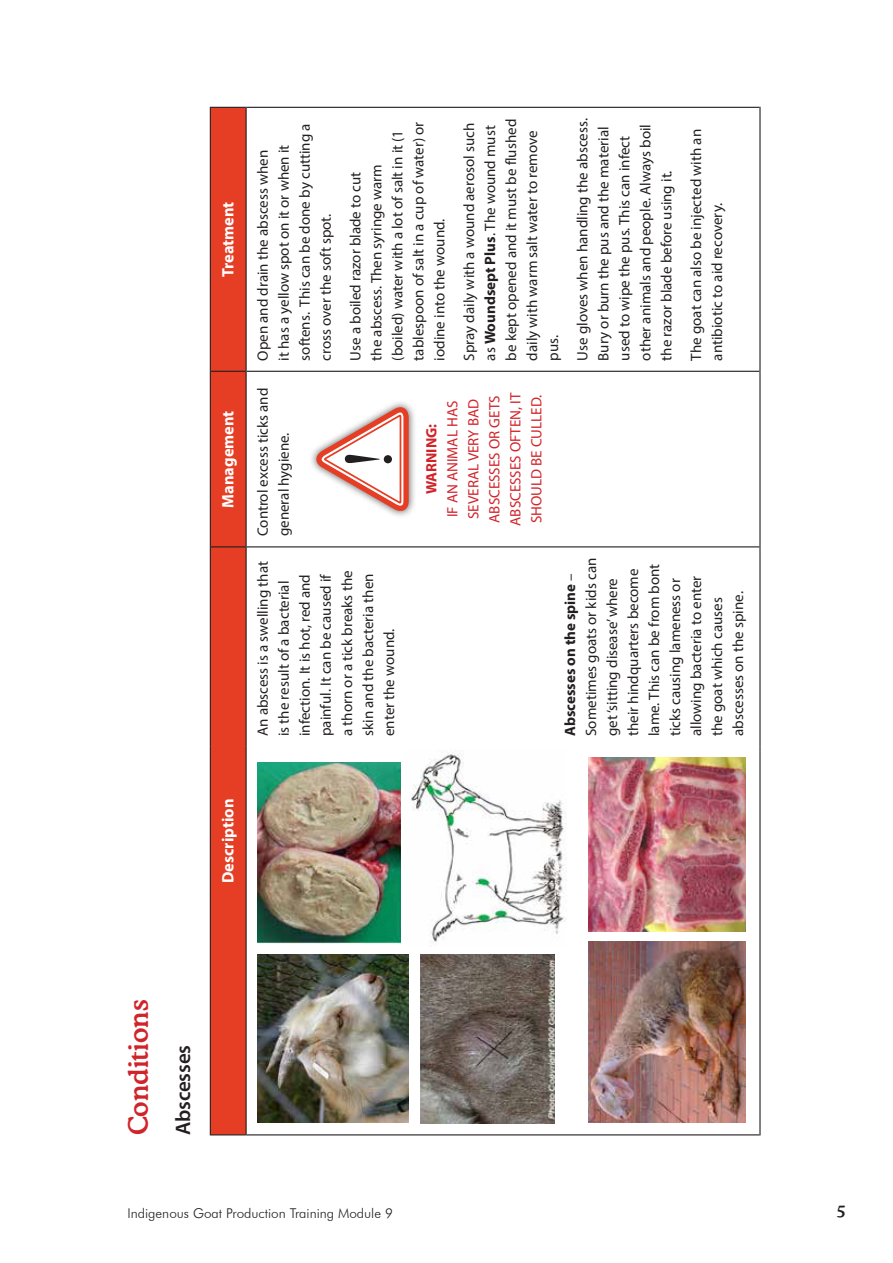
<style>
.page{position:relative;width:893px;height:1263px;background:#fff}
.page>*{position:absolute;margin:0;border:0;box-sizing:border-box;transform-origin:0 0}
.t1{font:69.15px "Bask Old Face";color:#231f20}
.t2{font:500 27px "Cooper BT";color:#d1232a}
.t3{font:600 21px "Myriad Pro";letter-spacing:-.005em;color:#231f20}
.t4{font:700 16.5px "Myriad Pro";color:#fff}
.t5{font:500 16.5px "Cooper BT";color:#231f20}
.t6{font:15px/21px "Myriad Pro";color:#231f20}
.t7{font:15px/21px "Myriad Pro";color:#d1232a;text-align:center}
.t8{font:700 15px "Myriad Pro";color:#d1232a}
.t9{font:300 13.5px "Futura BT";color:#231f20}
.s1{font-weight:700}
</style>
<div class="page">
<div style="left:211px;top:108px;width:35px;height:1026px;background:#e53e25"></div>
<hr style="left:210px;top:747px;width:1px;height:388px;background:#231f20">
<hr style="left:211px;top:1134px;width:35px;height:1px;background:#231f20">
<hr style="left:210px;top:547px;width:1px;height:200px;background:#231f20">
<hr style="left:210px;top:371px;width:1px;height:176px;background:#231f20">
<hr style="left:211px;top:546px;width:35px;height:1px;background:#231f20">
<hr style="left:210px;top:107px;width:1px;height:264px;background:#231f20">
<hr style="left:211px;top:371px;width:35px;height:1px;background:#231f20">
<hr style="left:211px;top:107px;width:35px;height:1px;background:#231f20">
<hr style="left:246px;top:747px;width:1px;height:388px;background:#231f20">
<hr style="left:247px;top:1134px;width:512px;height:1px;background:#231f20">
<hr style="left:246px;top:547px;width:1px;height:200px;background:#231f20">
<hr style="left:246px;top:371px;width:1px;height:176px;background:#231f20">
<hr style="left:247px;top:546px;width:512px;height:1px;background:#231f20">
<hr style="left:246px;top:107px;width:1px;height:264px;background:#231f20">
<hr style="left:247px;top:371px;width:512px;height:1px;background:#231f20">
<hr style="left:247px;top:107px;width:512px;height:1px;background:#231f20">
<hr style="left:759px;top:747px;width:2px;height:388px;background:#231f20">
<hr style="left:759px;top:547px;width:2px;height:200px;background:#231f20">
<hr style="left:759px;top:371px;width:2px;height:176px;background:#231f20">
<hr style="left:759px;top:107px;width:2px;height:264px;background:#231f20">
<div style="left:309px;top:399px;width:108px;height:120px;background:#231f20;opacity:.75"></div>
<svg style="left:314px;top:402px;width:98px;height:112px"></svg>
<img style="left:257px;top:954px;width:152px;height:168px">
<img style="left:589px;top:942px;width:157px;height:181px">
<img style="left:589px;top:757px;width:157px;height:175px">
<img style="left:411px;top:750px;width:156px;height:197px">
<img style="left:257px;top:762px;width:143px;height:181px">
<img style="left:420px;top:954px;width:135px;height:170px">
<p class="t4" style="left:217px;top:277px;width:77px;rotate:-90deg">Treatment</p>
<p class="t4" style="left:217px;top:508px;width:99px;rotate:-90deg">Management</p>
<p class="t6" style="left:252px;top:361px;width:238px;rotate:-90deg">Open and drain the abscess when<br>it has a yellow spot on it or when it softens. This can be done by cutting a cross over the soft spot.</p>
<p class="t6" style="left:345px;top:361px;width:240px;rotate:-90deg">Use a boiled razor blade to cut<br>the abscess. Then syringe warm (boiled) water with a lot of salt in it (1 tablespoon of salt in a cup of water) or iodine into the wound.</p>
<p class="t6" style="left:458px;top:361px;width:243px;rotate:-90deg">Spray daily with a wound aerosol such as <span class="s1">Woundsept Plus</span>. The wound must be kept opened and it must be flushed daily with warm salt water to remove pus.</p>
<p class="t6" style="left:572px;top:361px;width:244px;rotate:-90deg">Use gloves when handling the abscess.<br>Bury or burn the pus and the material used to wipe the pus. This can infect other animals and people. Always boil the razor blade before using it.</p>
<p class="t6" style="left:685px;top:361px;width:233px;rotate:-90deg">The goat can also be injected with an antibiotic to aid recovery.</p>
<p class="t6" style="left:252px;top:536px;width:150px;rotate:-90deg">Control excess ticks and general hygiene.</p>
<h1 class="t1" style="left:330px;top:468px;width:19px;rotate:-90deg">!</h1>
<p class="t8" style="left:422px;top:494px;width:72px;rotate:-90deg">WARNING:</p>
<p class="t7" style="left:442px;top:526px;width:135px;rotate:-90deg">IF AN ANIMAL HAS<br>SEVERAL VERY BAD<br>ABSCESSES OR GETS<br>ABSCESSES OFTEN, IT<br>SHOULD BE CULLED.</p>
<p class="t6" style="left:252px;top:736px;width:176px;rotate:-90deg">An abscess is a swelling that is the result of a bacterial infection. It is hot, red and painful. It can be caused if<br>a thorn or a tick breaks the skin and the bacteria then enter the wound.</p>
<p class="t6" style="left:559px;top:736px;width:180px;rotate:-90deg"><span class="s1">Abscesses on the spine</span> –<br>Sometimes goats or kids can get ‘sitting disease’ where their hindquarters become lame. This can be from bont ticks causing lameness or allowing bacteria to enter the goat which causes abscesses on the spine.</p>
<p class="t4" style="left:217px;top:883px;width:86px;rotate:-90deg">Description</p>
<h2 class="t2" style="left:122px;top:1135px;width:137px;rotate:-90deg">Conditions</h2>
<h3 class="t3" style="left:170px;top:1135px;width:92px;rotate:-90deg">Abscesses</h3>
<p class="t9" style="left:128px;top:1205px;width:267px">Indigenous Goat Production Training Module 9</p>
<p class="t5" style="left:836px;top:1200px;width:11px">5</p>
</div>
